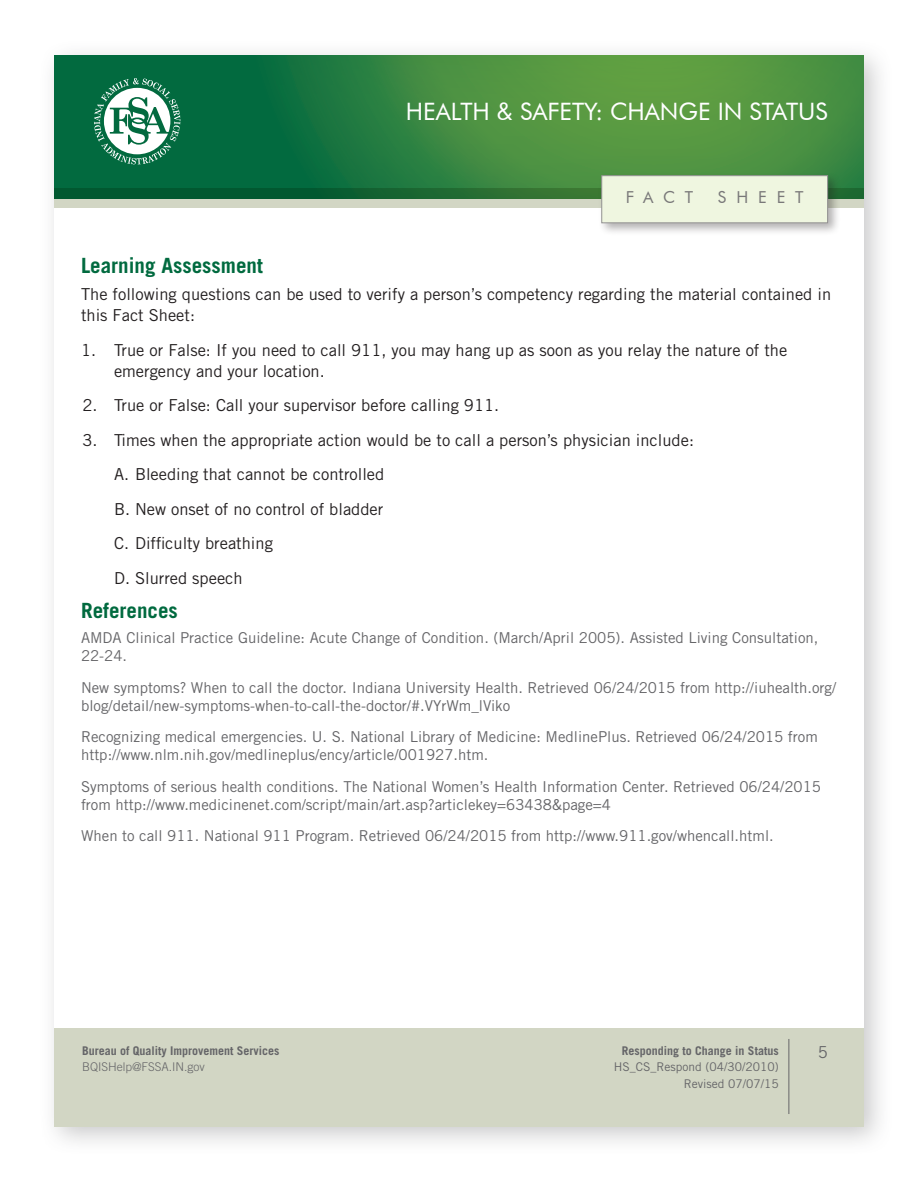
<style>
.page{position:relative;width:918px;height:1188px;background:#fff}
.page>*{position:absolute;margin:0;border:0;box-sizing:border-box;transform-origin:0 0}
.t1{font:24px "Futura BT";color:#fff}
.t2{font:700 21px "Trade Gothic";color:#016a3f}
.t3{font:16.5px/34.5px "Trade Gothic";color:#231f20}
.t4{font:16.5px "Futura BT";letter-spacing:.6em;color:#797879}
.t5{font:16.5px "Trade Gothic";color:#656568}
.t6{font:15px/18px "Trade Gothic";color:#656568}
.t7{font:700 12px "Trade Gothic";color:#656568}
.t8{font:12px/16.5px "Trade Gothic";color:#656568;text-align:right}
.t9{font:300 12px "Trade Gothic";color:#656568}
</style>
<div class="page">
<div style="left:38px;top:40px;width:856px;height:1115px;background:#656568;opacity:.35"></div>
<div style="left:55px;top:56px;width:809px;height:1070px;background:#fff"></div>
<div style="left:55px;top:1028px;width:809px;height:99px;background:#d2d6c4"></div>
<hr style="left:789px;top:1039px;width:1px;height:75px;background:#656568">
<div style="left:48px;top:50px;width:818px;height:151px;background:#016a3f;opacity:.45"></div>
<svg style="left:94px;top:78px;width:86px;height:86px"></svg>
<svg style="left:55px;top:188px;width:809px;height:19px;background:#63926e"></svg>
<div style="left:598px;top:172px;width:243px;height:64px;background:#231f20;opacity:.35"></div>
<div style="left:602px;top:176px;width:226px;height:47px;background:#eff6e0;border:1px solid #939292"></div>
<h1 class="t1" style="left:406px;top:97px;width:423px">HEALTH &amp; SAFETY: CHANGE IN STATUS</h1>
<p class="t4" style="left:626px;top:187px;width:69px">FACT</p>
<p class="t4" style="left:718px;top:187px;width:87px">SHEET</p>
<h2 class="t2" style="left:81px;top:252px;width:183px">Learning Assessment</h2>
<p class="t3" style="left:81px;top:284px;width:752px;line-height:21px">The following questions can be used to verify a person’s competency regarding the material contained in this Fact Sheet:</p>
<p class="t3" style="left:114px;top:339px;width:675px;line-height:21px;text-indent:-33px">1. True or False: If you need to call 911, you may hang up as soon as you relay the nature of the emergency and your location.</p>
<p class="t3" style="left:83px;top:388px;width:418px">2. True or False: Call your supervisor before calling 911.</p>
<p class="t3" style="left:114px;top:423px;width:582px;text-indent:-31px">3. Times when the appropriate action would be to call a person’s physician include:<br>A. Bleeding that cannot be controlled<br>B. New onset of no control of bladder<br>C. Difficulty breathing<br>D. Slurred speech</p>
<h2 class="t2" style="left:81px;top:598px;width:98px">References</h2>
<p class="t6" style="left:81px;top:629px;width:739px">AMDA Clinical Practice Guideline: Acute Change of Condition. (March/April 2005). Assisted Living Consultation,<br>22-24.</p>
<p class="t6" style="left:81px;top:678px;width:757px">New symptoms? When to call the doctor. Indiana University Health. Retrieved 06/24/2015 from http://iuhealth.org/ blog/detail/new-symptoms-when-to-call-the-doctor/#.VYrWm_lViko</p>
<p class="t6" style="left:81px;top:728px;width:738px">Recognizing medical emergencies. U. S. National Library of Medicine: MedlinePlus. Retrieved 06/24/2015 from http://www.nlm.nih.gov/medlineplus/ency/article/001927.htm.</p>
<p class="t6" style="left:81px;top:777px;width:742px">Symptoms of serious health conditions. The National Women’s Health Information Center. Retrieved 06/24/2015 from http://www.medicinenet.com/script/main/art.asp?articlekey=63438&amp;page=4</p>
<p class="t6" style="left:81px;top:827px;width:694px">When to call 911. National 911 Program. Retrieved 06/24/2015 from http://www.911.gov/whencall.html.</p>
<p class="t7" style="left:82px;top:1043px;width:199px">Bureau of Quality Improvement Services</p>
<p class="t9" style="left:82px;top:1060px;width:124px">BQISHelp@FSSA.IN.gov</p>
<p class="t7" style="left:622px;top:1043px;width:158px">Responding to Change in Status</p>
<p class="t5" style="left:818px;top:1042px;width:12px">5</p>
<p class="t8" style="left:614px;top:1059px;width:166px">HS_CS_Respond (04/30/2010)<br>Revised 07/07/15</p>
</div>
